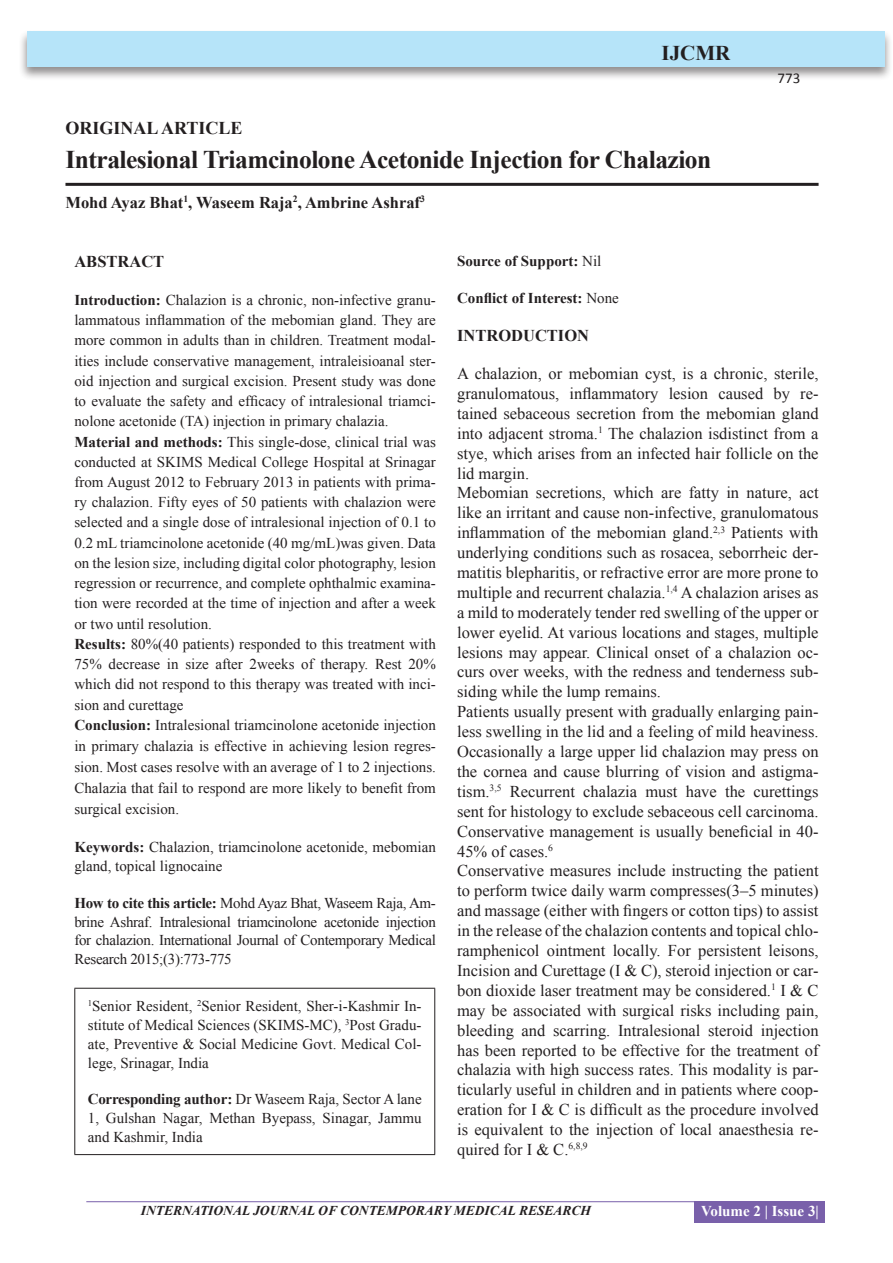
<style>
.page{position:relative;width:893px;height:1263px;background:#fff}
.page>*{position:absolute;margin:0;border:0;box-sizing:border-box;transform-origin:0 0}
.A_Title_New{font:700 25.5px "Times New Roman";letter-spacing:-.02em;color:#231f20}
.t1{font:700 21px "Times New Roman";color:#231f20}
.AT_new{font:700 18px "Times New Roman";color:#231f20}
.TX_New{font:16.5px/20px "Times New Roman";color:#231f20;text-align:justify}
.AU-New{font:700 16.5px "Times New Roman";color:#231f20}
.H1_New{font:700 16.5px "Times New Roman";color:#231f20}
.ABS_new{font:700 16.5px "Times New Roman";color:#231f20}
.ABS_TEXT_New{font:15px/20.2px "Times New Roman";color:#231f20;text-align:justify}
.HTC_new{font:15px/18.8px "Times New Roman";letter-spacing:-.02em;color:#231f20;text-align:justify}
.Affi_New{font:15px/18.8px "Times New Roman";color:#231f20;text-align:justify}
.Corresponding{font:15px/18.8px "Times New Roman";color:#231f20;text-align:justify}
.Keyword_New{font:15px/19.5px "Times New Roman";color:#231f20}
.COI_New{font:700 15px "Times New Roman";color:#231f20}
.SOS_New{font:700 15px "Times New Roman";color:#231f20}
.t2{font:700 15px "Times New Roman";color:#fff}
.t3{font:15px "Calibri";color:#231f20}
.t4{font:italic 700 13.5px "Times New Roman";color:#231f20}
.s1{font-weight:700}
.s2{font-weight:400}
</style>
<div class="page">
<div style="left:19px;top:29px;width:874px;height:52px;background:#231f20;opacity:.5"></div>
<div style="left:27px;top:31px;width:858px;height:35px;background:#b6e4f9"></div>
<hr style="left:86px;top:1201px;width:610px;height:1px;background:#7960aa">
<div style="left:695px;top:1201px;width:130px;height:22px;background:#7960aa"></div>
<hr style="left:65px;top:183px;width:754px;height:3px;background:#231f20">
<hr style="left:74px;top:988px;width:361px;height:1px;background:#231f20">
<hr style="left:74px;top:988px;width:1px;height:166px;background:#231f20">
<hr style="left:434px;top:988px;width:1px;height:166px;background:#231f20">
<hr style="left:74px;top:1154px;width:361px;height:1px;background:#231f20">
<p class="t1" style="left:662px;top:39px;width:70px">IJCMR</p>
<p class="AT_new" style="left:65px;top:115px;width:178px">ORIGINAL ARTICLE</p>
<p class="A_Title_New" style="left:65px;top:142px;width:647px">Intralesional Triamcinolone Acetonide Injection for Chalazion</p>
<p class="AU-New" style="left:65px;top:191px;width:361px">Mohd Ayaz Bhat<sup>1</sup>, Waseem Raja<sup>2</sup>, Ambrine Ashraf<sup>3</sup></p>
<p class="t3" style="left:777px;top:69px;width:24px">773</p>
<p class="ABS_new" style="left:74px;top:250px;width:91px">ABSTRACT</p>
<p class="ABS_TEXT_New" style="left:74px;top:290px;width:363px"><span class="s1">Introduction:</span> Chalazion is a chronic, non-infective granu&shy;lammatous inflammation of the mebomian gland. They are more common in adults than in children. Treatment modal&shy;ities include conservative management, intraleisioanal ster&shy;oid injection and surgical excision. Present study was done to evaluate the safety and efficacy of intralesional triamci&shy;nolone acetonide (TA) injection in primary chalazia.</p>
<p class="ABS_TEXT_New" style="left:74px;top:431px;width:363px"><span class="s1">Material and methods:</span> This single-dose, clinical trial was conducted at SKIMS Medical College Hospital at Srinagar from August 2012 to February 2013 in patients with prima&shy;ry chalazion. Fifty eyes of 50 patients with chalazion were selected and a single dose of intralesional injection of 0.1 to 0.2 mL triamcinolone acetonide (40 mg/mL)was given. Data on the lesion size, including digital color photography, lesion regression or recurrence, and complete ophthalmic examina&shy;tion were recorded at the time of injection and after a week or two until resolution.</p>
<p class="ABS_TEXT_New" style="left:74px;top:633px;width:363px"><span class="s1">Results:</span> 80%(40 patients) responded to this treatment with 75% decrease in size after 2weeks of therapy. Rest 20% which did not respond to this therapy was treated with inci&shy;sion and curettage</p>
<p class="ABS_TEXT_New" style="left:74px;top:715px;width:363px;line-height:21px"><span class="s1">Conclusion:</span> Intralesional triamcinolone acetonide injection in primary chalazia is effective in achieving lesion regres&shy;sion. Most cases resolve with an average of 1 to 2 injections.<br>Chalazia that fail to respond are more likely to benefit from surgical excision.</p>
<p class="Keyword_New" style="left:74px;top:837px;width:363px"><span class="s1">Keywords:</span> Chalazion, triamcinolone acetonide, mebomian gland, topical lignocaine</p>
<p class="HTC_new" style="left:74px;top:893px;width:363px"><span class="s1">How to cite this article:</span> Mohd Ayaz Bhat, Waseem Raja, Am&shy;brine Ashraf. Intralesional triamcinolone acetonide injection for chalazion. International Journal of Contemporary Medical Research 2015;(3):773-775</p>
<p class="Affi_New" style="left:88px;top:997px;width:335px"><sup>1</sup>Senior Resident, <sup>2</sup>Senior Resident, Sher-i-Kashmir In&shy;stitute of Medical Sciences (SKIMS-MC), <sup>3</sup>Post Gradu&shy;ate, Preventive &amp; Social Medicine Govt. Medical Col&shy;lege, Srinagar, India</p>
<p class="Corresponding" style="left:88px;top:1090px;width:335px"><span class="s1">Corresponding author:</span> Dr Waseem Raja, Sector A lane 1, Gulshan Nagar, Methan Byepass, Sinagar, Jammu and Kashmir, India</p>
<p class="SOS_New" style="left:457px;top:251px;width:146px">Source of Support: <span class="s2">Nil</span></p>
<p class="COI_New" style="left:457px;top:287px;width:163px">Conflict of Interest: <span class="s2">None</span></p>
<p class="H1_New" style="left:457px;top:324px;width:133px">INTRODUCTION</p>
<p class="TX_New" style="left:457px;top:363px;width:363px">A chalazion, or mebomian cyst, is a chronic, sterile, granulomatous, inflammatory lesion caused by re&shy;tained sebaceous secretion from the mebomian gland into adjacent stroma.<sup>1</sup> The chalazion isdistinct from a stye, which arises from an infected hair follicle on the lid margin.</p>
<p class="TX_New" style="left:457px;top:483px;width:363px">Mebomian secretions, which are fatty in nature, act like an irritant and cause non-infective, granulomatous inflammation of the mebomian gland.<sup>2,3</sup> Patients with underlying conditions such as rosacea, seborrheic der&shy;matitis blepharitis, or refractive error are more prone to multiple and recurrent chalazia.<sup>1,4</sup> A chalazion arises as a mild to moderately tender red swelling of the upper or lower eyelid. At various locations and stages, multiple lesions may appear. Clinical onset of a chalazion oc&shy;curs over weeks, with the redness and tenderness sub&shy;siding while the lump remains.</p>
<p class="TX_New" style="left:457px;top:701px;width:363px">Patients usually present with gradually enlarging pain&shy;less swelling in the lid and a feeling of mild heaviness.<br>Occasionally a large upper lid chalazion may press on the cornea and cause blurring of vision and astigma&shy;tism.<sup>3,5</sup> Recurrent chalazia must have the curettings sent for histology to exclude sebaceous cell carcinoma.<br>Conservative management is usually beneficial in 40- 45% of cases.<sup>6</sup></p>
<p class="TX_New" style="left:457px;top:861px;width:363px">Conservative measures include instructing the patient to perform twice daily warm compresses(3–5 minutes) and massage (either with fingers or cotton tips) to assist in the release of the chalazion contents and topical chlo&shy;ramphenicol ointment locally. For persistent leisons, Incision and Curettage (I &amp; C), steroid injection or car&shy;bon dioxide laser treatment may be considered.<sup>1</sup> I &amp; C may be associated with surgical risks including pain, bleeding and scarring. Intralesional steroid injection has been reported to be effective for the treatment of chalazia with high success rates. This modality is par&shy;ticularly useful in children and in patients where coop&shy;eration for I &amp; C is difficult as the procedure involved is equivalent to the injection of local anaesthesia re&shy;quired for I &amp; C.<sup>6,8,9</sup></p>
<p class="t4" style="left:141px;top:1201px;width:452px">INTERNATIONAL JOURNAL OF CONTEMPORARY MEDICAL RESEARCH</p>
<p class="t2" style="left:701px;top:1201px;width:119px">Volume 2 | Issue 3|</p>
</div>
